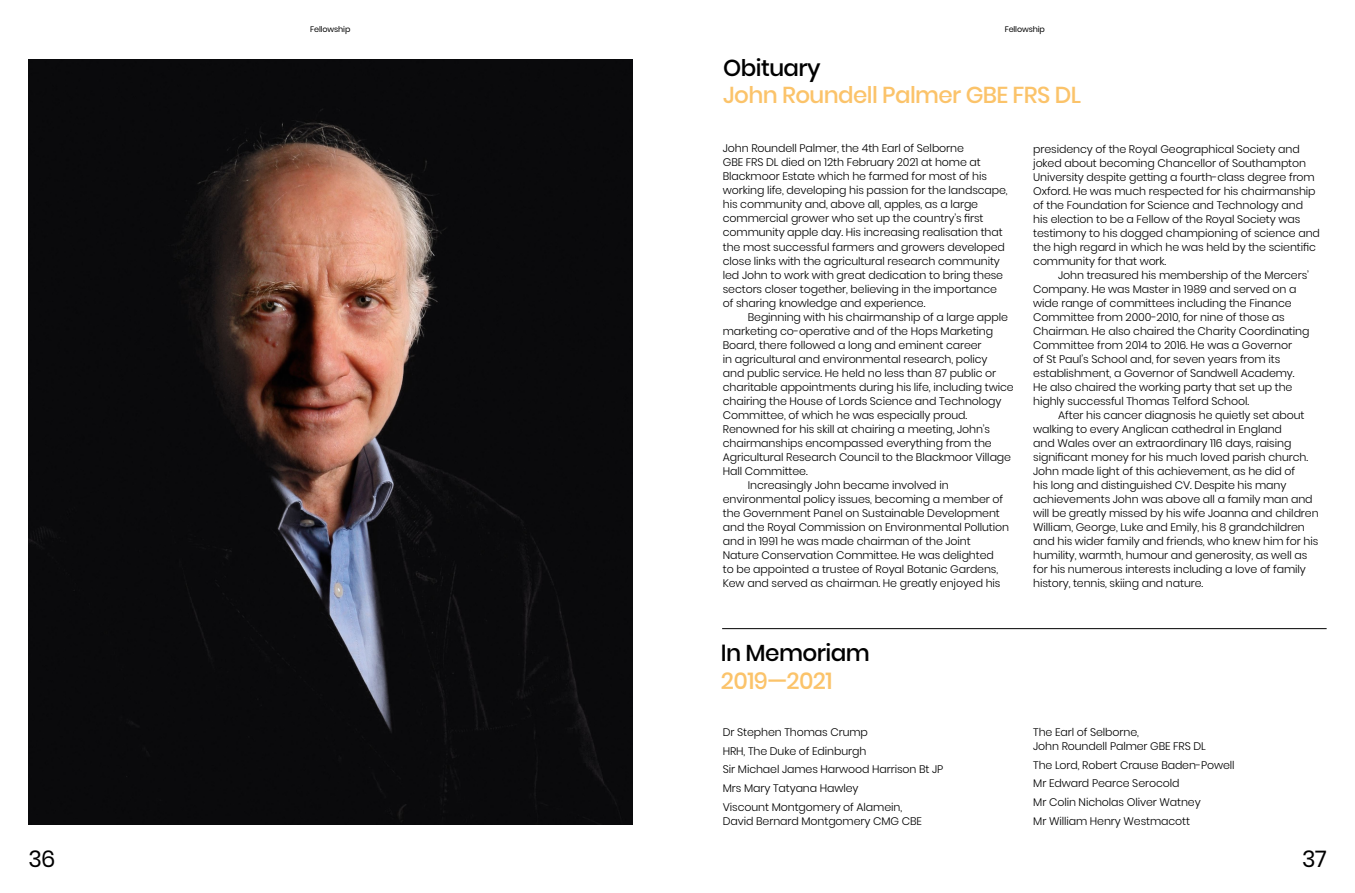
<style>
.page{position:relative;width:1355px;height:893px;background:#fff}
.page>*{position:absolute;margin:0;border:0;box-sizing:border-box;transform-origin:0 0}
.t1{font:500 23.2px "Poppins";letter-spacing:-.025em;color:#000}
.t2{font:500 23.2px "Poppins";letter-spacing:-.025em;color:#fbc36a}
.t3{font:500 23px "Poppins";letter-spacing:-.025em;color:#fbc36a}
.t4{font:500 23px "Poppins";letter-spacing:-.025em;color:#000}
.t5{font:23px "Poppins";color:#000}
.t6{font:300 11px/14px "Poppins";letter-spacing:-.01em;color:#000}
.t7{font:8px "Poppins";letter-spacing:-.015em;color:#000}
</style>
<div class="page">
<img style="left:28px;top:59px;width:604px;height:765px">
<hr style="left:722px;top:628px;width:605px;height:1px;background:#000">
<p class="t7" style="left:310px;top:25px;width:42px">Fellowship</p>
<p class="t7" style="left:1005px;top:25px;width:42px">Fellowship</p>
<h2 class="t4" style="left:723px;top:55px;width:99px">Obituary</h2>
<h2 class="t3" style="left:723px;top:82px;width:359px">John Roundell Palmer GBE FRS DL</h2>
<p class="t6" style="left:723px;top:142px;width:286px">John Roundell Palmer, the 4th Earl of Selborne<br>GBE FRS DL died on 12th February 2021 at home at Blackmoor Estate which he farmed for most of his working life, developing his passion for the landscape, his community and, above all, apples, as a large commercial grower who set up the country’s first community apple day. His increasing realisation that the most successful farmers and growers developed close links with the agricultural research community led John to work with great dedication to bring these sectors closer together, believing in the importance of sharing knowledge and experience.</p>
<p class="t6" style="left:748px;top:310px;width:262px">Beginning with his chairmanship of a large apple</p>
<p class="t6" style="left:723px;top:324px;width:272px">marketing co-operative and of the Hops Marketing</p>
<p class="t6" style="left:723px;top:338px;width:260px">Board, there followed a long and eminent career</p>
<p class="t6" style="left:723px;top:352px;width:266px">in agricultural and environmental research, policy</p>
<p class="t6" style="left:723px;top:366px;width:275px">and public service. He held no less than 87 public or</p>
<p class="t6" style="left:723px;top:380px;width:292px">charitable appointments during his life, including twice</p>
<p class="t6" style="left:723px;top:394px;width:280px">chairing the House of Lords Science and Technology</p>
<p class="t6" style="left:723px;top:408px;width:246px">Committee, of which he was especially proud.</p>
<p class="t6" style="left:723px;top:422px;width:269px">Renowned for his skill at chairing a meeting, John’s</p>
<p class="t6" style="left:723px;top:436px;width:270px">chairmanships encompassed everything from the</p>
<p class="t6" style="left:723px;top:450px;width:290px">Agricultural Research Council to the Blackmoor Village</p>
<p class="t6" style="left:723px;top:464px;width:86px">Hall Committee.</p>
<p class="t6" style="left:748px;top:478px;width:202px">Increasingly John became involved in</p>
<p class="t6" style="left:723px;top:492px;width:282px">environmental policy issues, becoming a member of</p>
<p class="t6" style="left:723px;top:506px;width:279px">the Government Panel on Sustainable Development</p>
<p class="t6" style="left:723px;top:520px;width:288px">and the Royal Commission on Environmental Pollution</p>
<p class="t6" style="left:723px;top:534px;width:249px">and in 1991 he was made chairman of the Joint</p>
<p class="t6" style="left:723px;top:548px;width:273px">Nature Conservation Committee. He was delighted</p>
<p class="t6" style="left:723px;top:562px;width:277px">to be appointed a trustee of Royal Botanic Gardens,</p>
<p class="t6" style="left:723px;top:576px;width:279px">Kew and served as chairman. He greatly enjoyed his</p>
<p class="t6" style="left:1033px;top:142px;width:288px">presidency of the Royal Geographical Society and joked about becoming Chancellor of Southampton University despite getting a fourth-class degree from Oxford. He was much respected for his chairmanship of the Foundation for Science and Technology and his election to be a Fellow of the Royal Society was testimony to his dogged championing of science and the high regard in which he was held by the scientific community for that work.</p>
<p class="t6" style="left:1033px;top:268px;width:278px;text-indent:25px">John treasured his membership of the Mercers’ Company. He was Master in 1989 and served on a wide range of committees including the Finance Committee from 2000-2010, for nine of those as Chairman. He also chaired the Charity Coordinating Committee from 2014 to 2016. He was a Governor<br>of St Paul’s School and, for seven years from its establishment, a Governor of Sandwell Academy.<br>He also chaired the working party that set up the highly successful Thomas Telford School.</p>
<p class="t6" style="left:1033px;top:408px;width:287px;text-indent:25px">After his cancer diagnosis he quietly set about walking to every Anglican cathedral in England<br>and Wales over an extraordinary 116 days, raising significant money for his much loved parish church.<br>John made light of this achievement, as he did of<br>his long and distinguished CV. Despite his many achievements John was above all a family man and will be greatly missed by his wife Joanna and children William, George, Luke and Emily, his 8 grandchildren and his wider family and friends, who knew him for his humility, warmth, humour and generosity, as well as for his numerous interests including a love of family history, tennis, skiing and nature.</p>
<h1 class="t1" style="left:721px;top:640px;width:150px">In Memoriam</h1>
<h1 class="t2" style="left:721px;top:668px;width:113px">2019—2021</h1>
<p class="t6" style="left:723px;top:723px;width:222px;line-height:18.7px">Dr Stephen Thomas Crump<br>HRH, The Duke of Edinburgh<br>Sir Michael James Harwood Harrison Bt JP<br>Mrs Mary Tatyana Hawley<br>Viscount Montgomery of Alamein,</p>
<p class="t6" style="left:723px;top:814px;width:201px">David Bernard Montgomery CMG CBE</p>
<p class="t6" style="left:1033px;top:725px;width:174px">The Earl of Selborne,<br>John Roundell Palmer GBE FRS DL</p>
<p class="t6" style="left:1033px;top:755px;width:203px;line-height:18.7px">The Lord, Robert Crause Baden-Powell<br>Mr Edward Pearce Serocold<br>Mr Colin Nicholas Oliver Watney<br>Mr William Henry Westmacott</p>
<h2 class="t5" style="left:28px;top:845px;width:29px">36</h2>
<h2 class="t5" style="left:1302px;top:845px;width:26px">37</h2>
</div>
